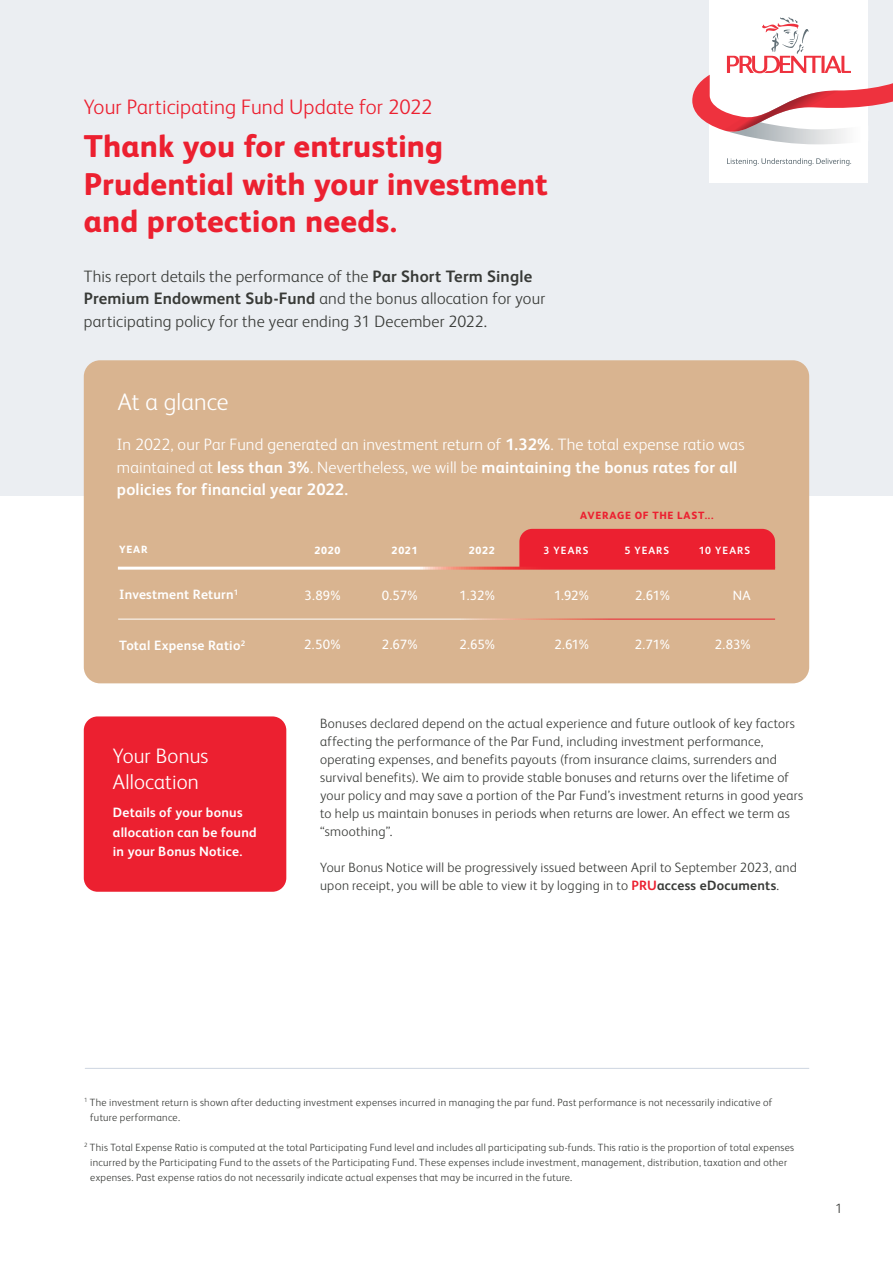
<style>
.page{position:relative;width:893px;height:1263px;background:#fff}
.page>*{position:absolute;margin:0;border:0;box-sizing:border-box;transform-origin:0 0}
.t1{font:800 31.5px/37.5px "FS Albert Pro";letter-spacing:.005em;color:#ec2030}
.t2{font:300 24px "FS Albert Pro";letter-spacing:.005em;color:#fff}
.t3{font:300 21px "FS Albert Pro";letter-spacing:.005em;color:#ec2030}
.t4{font:300 21px/25.5px "FS Albert Pro";letter-spacing:.005em;color:#fff}
.t5{font:300 16.5px/22.5px "FS Albert Pro";letter-spacing:.01em;color:#fff}
.t6{font:300 16.5px/22.5px "FS Albert Pro";letter-spacing:.01em;color:#383a37}
.t7{font:300 13.5px/18px "FS Albert Pro";letter-spacing:.02em;color:#383a37}
.t8{font:700 13.5px/19.5px "FS Albert Pro";letter-spacing:.02em;color:#fff}
.t9{font:13.5px "FS Albert Pro";letter-spacing:-.005em;color:#fff}
.t10{font:300 10.5px/15px "FS Albert Pro";letter-spacing:.03em;color:#383a37}
.t11{font:800 10.5px "FS Albert Pro";letter-spacing:.07em;color:#ec2030}
.t12{font:700 10.5px "FS Albert Pro";letter-spacing:.1em;color:#fff}
.t13{font:800 10.5px "FS Albert Pro";letter-spacing:.07em;color:#fff}
.s1{font-weight:700}
.s2{font-weight:700;color:#ec2030}
</style>
<div class="page">
<div style="left:0;top:0;width:893px;height:496px;background:#ebeef2"></div>
<div style="left:84px;top:360px;width:725px;height:323px;background:#d9b490;border-radius:16px"></div>
<div style="left:84px;top:716px;width:202px;height:176px;background:#ec2030;border-radius:14px"></div>
<div style="left:519px;top:529px;width:256px;height:38px;background:#ec2030"></div>
<hr style="left:118px;top:567px;width:657px;height:3px;background:#fff">
<hr style="left:118px;top:619px;width:657px;height:1px;background:#fff">
<div style="left:710px;top:0;width:158px;height:183px;background:#fff"></div>
<svg style="left:727px;top:158px;width:124px;height:8px"></svg>
<svg style="left:692px;top:17px;width:201px;height:127px"></svg>
<hr style="left:85px;top:1068px;width:724px;height:1px;background:#cdd5e0">
<h3 class="t3" style="left:84px;top:92px;width:350px">Your Participating Fund Update for 2022</h3>
<h1 class="t1" style="left:84px;top:125px;width:466px">Thank you for entrusting<br>Prudential with your investment and protection needs.</h1>
<p class="t6" style="left:84px;top:264px;width:463px">This report details the performance of the <span class="s1">Par Short Term Single<br>Premium Endowment Sub-Fund</span> and the bonus allocation for your participating policy for the year ending 31 December 2022.</p>
<h2 class="t2" style="left:118px;top:385px;width:112px">At a glance</h2>
<p class="t5" style="left:117px;top:432px;width:629px">In 2022, our Par Fund generated an investment return of <span class="s1">1.32%</span>. The total expense ratio was maintained at <span class="s1">less than 3%</span>. Nevertheless, we will be <span class="s1">maintaining the bonus rates for all policies for financial year 2022.</span></p>
<p class="t13" style="left:119px;top:541px;width:30px">YEAR</p>
<p class="t8" style="left:119px;top:584px;width:121px">Investment Return<sup>1</sup></p>
<p class="t13" style="left:314px;top:542px;width:28px">2020</p>
<p class="t9" style="left:305px;top:585px;width:38px">3.89%</p>
<p class="t13" style="left:392px;top:542px;width:27px">2021</p>
<p class="t9" style="left:382px;top:585px;width:38px">0.57%</p>
<p class="t11" style="left:580px;top:507px;width:135px">AVERAGE OF THE LAST...</p>
<p class="t13" style="left:469px;top:542px;width:27px">2022</p>
<p class="t9" style="left:460px;top:585px;width:37px">1.32%</p>
<p class="t9" style="left:733px;top:585px;width:19px">NA</p>
<p class="t12" style="left:544px;top:543px;width:46px">3 YEARS</p>
<p class="t12" style="left:624px;top:543px;width:46px">5 YEARS</p>
<p class="t12" style="left:699px;top:543px;width:53px">10 YEARS</p>
<p class="t9" style="left:554px;top:585px;width:37px">1.92%</p>
<p class="t9" style="left:635px;top:585px;width:36px">2.61%</p>
<p class="t8" style="left:119px;top:635px;width:127px">Total Expense Ratio<sup>2</sup></p>
<p class="t9" style="left:304px;top:635px;width:38px">2.50%</p>
<p class="t9" style="left:382px;top:635px;width:37px">2.67%</p>
<p class="t9" style="left:459px;top:635px;width:37px">2.65%</p>
<p class="t9" style="left:554px;top:635px;width:36px">2.61%</p>
<p class="t9" style="left:635px;top:635px;width:37px">2.71%</p>
<p class="t9" style="left:715px;top:635px;width:38px">2.83%</p>
<h3 class="t4" style="left:113px;top:742px;width:97px">Your Bonus<br>Allocation</h3>
<p class="t8" style="left:113px;top:802px;width:145px">Details of your bonus allocation can be found in your Bonus Notice.</p>
<p class="t7" style="left:320px;top:713px;width:485px">Bonuses declared depend on the actual experience and future outlook of key factors affecting the performance of the Par Fund, including investment performance, operating expenses, and benefits payouts (from insurance claims, surrenders and survival benefits). We aim to provide stable bonuses and returns over the lifetime of your policy and may save a portion of the Par Fund’s investment returns in good years to help us maintain bonuses in periods when returns are lower. An effect we term as “smoothing”.</p>
<p class="t7" style="left:320px;top:857px;width:478px">Your Bonus Notice will be progressively issued between April to September 2023, and upon receipt, you will be able to view it by logging in to <span class="s2">PRU</span><span class="s1">access eDocuments</span>.</p>
<p class="t10" style="left:90px;top:1094px;width:684px;text-indent:-6px"><sup>1</sup> The investment return is shown after deducting investment expenses incurred in managing the par fund. Past performance is not necessarily indicative of future performance.</p>
<p class="t10" style="left:90px;top:1139px;width:705px;text-indent:-6px"><sup>2</sup> This Total Expense Ratio is computed at the total Participating Fund level and includes all participating sub-funds. This ratio is the proportion of total expenses incurred by the Participating Fund to the assets of the Participating Fund. These expenses include investment, management, distribution, taxation and other expenses. Past expense ratios do not necessarily indicate actual expenses that may be incurred in the future.</p>
<p class="t7" style="left:835px;top:1199px;width:9px">1</p>
</div>
